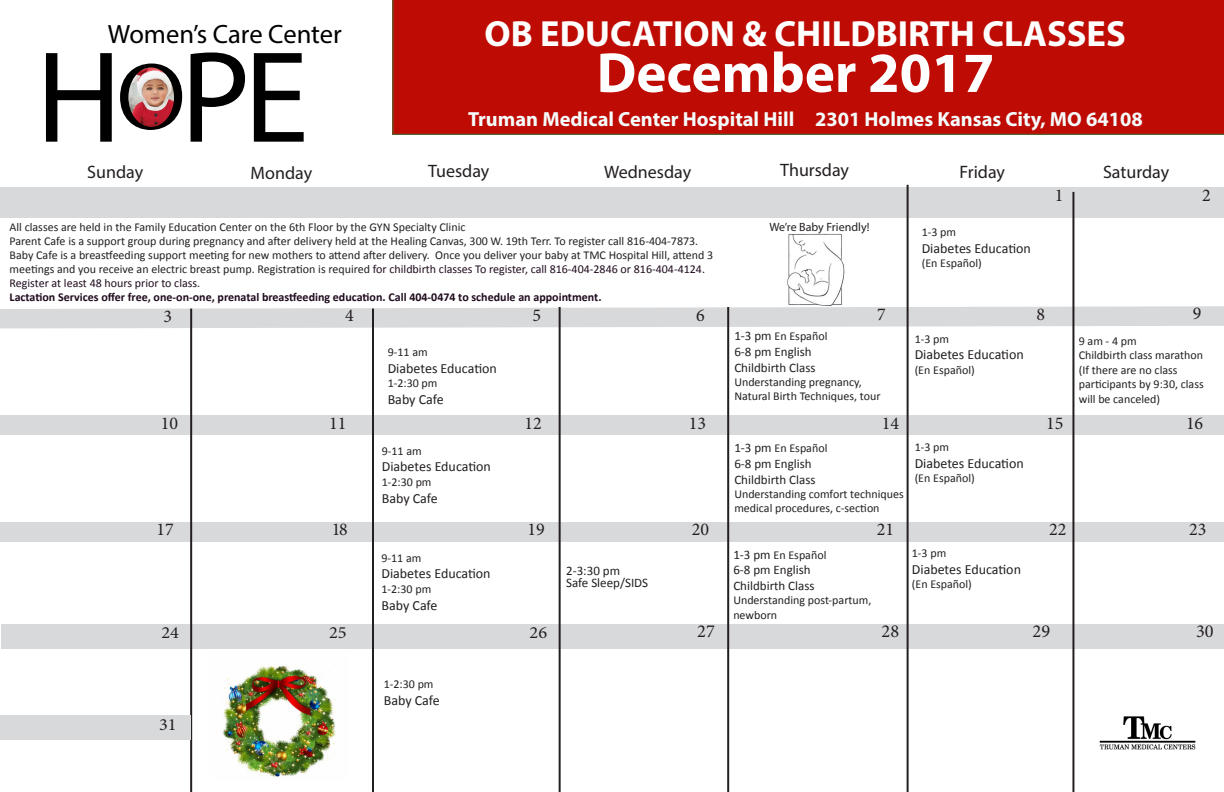
<style>
.page{position:relative;width:1224px;height:792px;background:#fff}
.page>*{position:absolute;margin:0;border:0;box-sizing:border-box;transform-origin:0 0}
.t1{font:131.3px "Myriad Pro";color:#000}
.t2{font:700 57px "Myriad Pro";color:#fff}
.t3{font:700 36.5px "Myriad Pro";color:#fff}
.t4{font:26.5px "Myriad Pro";color:#000}
.t5{font:700 20.5px "Myriad Pro";color:#f6fbfb}
.t6{font:18.4px "Minion Pro";color:#231f20}
.t7{font:18px "Myriad Pro";color:#231f20}
.t8{font:18px "Minion Pro";color:#231f20}
.t9{font:17.1px "Minion Pro";color:#231f20;scale:1.08 1}
.t10{font:14px "Calibri";color:#231f20}
.t11{font:13px "Calibri";color:#231f20}
.t12{font:12px/14px "Calibri";color:#231f20}
.t13{font:700 12px "Calibri";color:#1f0b1e}
.t14{font:12px "Myriad Pro";color:#231f20}
.s1{color:#1f0b1e}
.s2{font-size:13px}
</style>
<div class="page">
<div style="left:2px;top:624px;width:1222px;height:24px;background:#d8d9db"></div>
<svg style="left:0;top:306px;width:1224px;height:22px"></svg>
<div style="left:0;top:416px;width:1224px;height:19px;background:#d8d9db"></div>
<div style="left:0;top:522px;width:1224px;height:19px;background:#d8d9db"></div>
<div style="left:0;top:187px;width:1224px;height:31px;background:#d8d9db"></div>
<div style="left:392px;top:0;width:832px;height:135px;background:#be0b03"></div>
<hr style="left:727px;top:306px;width:2px;height:486px;background:#231f20">
<hr style="left:372px;top:309px;width:2px;height:483px;background:#231f20">
<hr style="left:559px;top:306px;width:2px;height:486px;background:#231f20">
<hr style="left:907px;top:185px;width:2px;height:607px;background:#231f20">
<hr style="left:1072px;top:192px;width:2px;height:600px;background:#231f20">
<img style="left:787px;top:234px;width:58px;height:71px">
<img style="left:128px;top:68px;width:46px;height:59px">
<img style="left:1099px;top:716px;width:97px;height:34px">
<hr style="left:190px;top:309px;width:2px;height:483px;background:#231f20">
<div style="left:0;top:715px;width:190px;height:25px;background:#d8d9db"></div>
<img style="left:222px;top:663px;width:114px;height:114px">
<p class="t4" style="left:108px;top:18px;width:236px">Women’s Care Center</p>
<p class="t3" style="left:485px;top:10px;width:643px">OB EDUCATION &amp; CHILDBIRTH CLASSES</p>
<p class="t2" style="left:597px;top:36px;width:399px">December 2017</p>
<p class="t1" style="left:36px;top:17px;width:274px">HoPE</p>
<p class="t7" style="left:251px;top:162px;width:63px">Monday</p>
<p class="t5" style="left:468px;top:105px;width:676px">Truman Medical Center Hospital Hill 2301 Holmes Kansas City, MO 64108</p>
<p class="t7" style="left:428px;top:160px;width:63px">Tuesday</p>
<p class="t7" style="left:604px;top:161px;width:89px">Wednesday</p>
<p class="t7" style="left:780px;top:158px;width:70px">Thursday</p>
<p class="t7" style="left:959px;top:160px;width:47px">Friday</p>
<p class="t7" style="left:87px;top:161px;width:57px">Sunday</p>
<p class="t7" style="left:1103px;top:161px;width:68px">Saturday</p>
<p class="t12" style="left:10px;top:220px;width:457px">All classes are held in the Family Education Center on the 6th Floor by the GYN Specialty Clinic</p>
<p class="t12" style="left:10px;top:234px;width:690px">Parent Cafe is a support group during pregnancy and after delivery held at the Healing Canvas, 300 W. 19th Terr. To register call 816-404-7873.</p>
<p class="t12" style="left:10px;top:248px;width:705px">Baby Cafe is a breastfeeding support meeting for new mothers to attend after delivery. Once you deliver your baby at TMC Hospital Hill, attend 3 meetings and you receive an electric breast pump. Registration is required <span class="s1">for childbirth classes To register, call 816-404-2846 or 816-404-4124.<br>Register at least 48 hours prior to class.</span></p>
<p class="t13" style="left:10px;top:289px;width:594px">Lactation Services offer free, one-on-one, prenatal breastfeeding education. Call 404-0474 to schedule an appointment.</p>
<p class="t14" style="left:769px;top:219px;width:102px">We’re Baby Friendly!</p>
<p class="t12" style="left:922px;top:225px;width:36px">1-3 pm</p>
<p class="t10" style="left:922px;top:239px;width:111px">Diabetes Education</p>
<p class="t12" style="left:922px;top:256px;width:62px">(En Español)</p>
<p class="t8" style="left:1055px;top:183px;width:10px">1</p>
<p class="t8" style="left:1202px;top:183px;width:10px">2</p>
<p class="t8" style="left:163px;top:304px;width:10px">3</p>
<p class="t8" style="left:345px;top:303px;width:10px">4</p>
<p class="t8" style="left:533px;top:303px;width:10px">5</p>
<p class="t8" style="left:696px;top:303px;width:10px">6</p>
<p class="t8" style="left:877px;top:302px;width:10px">7</p>
<p class="t8" style="left:1037px;top:302px;width:10px">8</p>
<p class="t8" style="left:1193px;top:302px;width:10px">9</p>
<p class="t12" style="left:388px;top:345px;width:41px">9-11 am</p>
<p class="t10" style="left:388px;top:360px;width:111px">Diabetes Education</p>
<p class="t12" style="left:388px;top:377px;width:51px">1-2:30 pm</p>
<p class="t10" style="left:388px;top:391px;width:58px">Baby Cafe</p>
<p class="t12" style="left:734px;top:329px;width:95px"><span class="s2">1-3 pm</span> En Español</p>
<p class="t11" style="left:734px;top:343px;width:79px">6-8 pm English</p>
<p class="t11" style="left:734px;top:359px;width:83px">Childbirth Class</p>
<p class="t12" style="left:734px;top:375px;width:148px;line-height:14.4px">Understanding pregnancy,<br>Natural Birth Techniques, tour</p>
<p class="t12" style="left:915px;top:332px;width:36px">1-3 pm</p>
<p class="t10" style="left:915px;top:346px;width:111px">Diabetes Education</p>
<p class="t12" style="left:915px;top:363px;width:62px">(En Español)</p>
<p class="t12" style="left:1079px;top:334px;width:59px">9 am - 4 pm</p>
<p class="t12" style="left:1079px;top:348px;width:126px">Childbirth class marathon</p>
<p class="t12" style="left:1079px;top:363px;width:100px">(If there are no class</p>
<p class="t12" style="left:1079px;top:377px;width:126px">participants by 9:30, class</p>
<p class="t12" style="left:1079px;top:392px;width:83px">will be canceled)</p>
<p class="t8" style="left:161px;top:411px;width:19px">10</p>
<p class="t8" style="left:329px;top:411px;width:19px">11</p>
<p class="t8" style="left:524px;top:411px;width:19px">12</p>
<p class="t8" style="left:689px;top:411px;width:19px">13</p>
<p class="t8" style="left:882px;top:411px;width:19px">14</p>
<p class="t8" style="left:1046px;top:411px;width:19px">15</p>
<p class="t8" style="left:1186px;top:411px;width:19px">16</p>
<p class="t12" style="left:382px;top:444px;width:41px">9-11 am</p>
<p class="t10" style="left:382px;top:458px;width:111px">Diabetes Education</p>
<p class="t12" style="left:382px;top:475px;width:51px">1-2:30 pm</p>
<p class="t10" style="left:382px;top:489px;width:58px">Baby Cafe</p>
<p class="t12" style="left:734px;top:441px;width:95px"><span class="s2">1-3 pm</span> En Español</p>
<p class="t11" style="left:734px;top:455px;width:79px">6-8 pm English</p>
<p class="t11" style="left:734px;top:471px;width:83px">Childbirth Class</p>
<p class="t12" style="left:734px;top:487px;width:171px">Understanding comfort techniques</p>
<p class="t12" style="left:734px;top:501px;width:147px">medical procedures, c-section</p>
<p class="t12" style="left:915px;top:440px;width:36px">1-3 pm</p>
<p class="t10" style="left:915px;top:455px;width:111px">Diabetes Education</p>
<p class="t12" style="left:915px;top:471px;width:62px">(En Español)</p>
<p class="t8" style="left:157px;top:517px;width:19px">17</p>
<p class="t8" style="left:333px;top:517px;width:16px">18</p>
<p class="t8" style="left:528px;top:517px;width:19px">19</p>
<p class="t8" style="left:692px;top:517px;width:19px">20</p>
<p class="t8" style="left:877px;top:517px;width:19px">21</p>
<p class="t8" style="left:1049px;top:517px;width:19px">22</p>
<p class="t8" style="left:1189px;top:517px;width:19px">23</p>
<p class="t12" style="left:381px;top:551px;width:41px">9-11 am</p>
<p class="t10" style="left:381px;top:565px;width:111px">Diabetes Education</p>
<p class="t12" style="left:381px;top:582px;width:51px">1-2:30 pm</p>
<p class="t10" style="left:381px;top:596px;width:58px">Baby Cafe</p>
<p class="t11" style="left:566px;top:563px;width:55px">2-3:30 pm</p>
<p class="t11" style="left:566px;top:575px;width:84px">Safe Sleep/SIDS</p>
<p class="t12" style="left:733px;top:548px;width:95px"><span class="s2">1-3 pm</span> En Español</p>
<p class="t11" style="left:733px;top:562px;width:79px">6-8 pm English</p>
<p class="t11" style="left:733px;top:578px;width:83px">Childbirth Class</p>
<p class="t12" style="left:733px;top:594px;width:140px">Understanding post-partum,</p>
<p class="t12" style="left:733px;top:608px;width:45px">newborn</p>
<p class="t12" style="left:912px;top:546px;width:36px">1-3 pm</p>
<p class="t10" style="left:912px;top:560px;width:111px">Diabetes Education</p>
<p class="t12" style="left:912px;top:577px;width:62px">(En Español)</p>
<p class="t9" style="left:161px;top:621px;width:18px">24</p>
<p class="t9" style="left:329px;top:621px;width:18px">25</p>
<p class="t9" style="left:530px;top:621px;width:18px">26</p>
<p class="t6" style="left:697px;top:619px;width:19px">27</p>
<p class="t6" style="left:882px;top:619px;width:19px">28</p>
<p class="t6" style="left:1033px;top:619px;width:19px">29</p>
<p class="t6" style="left:1196px;top:619px;width:19px">30</p>
<p class="t9" style="left:159px;top:713px;width:18px">31</p>
<p class="t12" style="left:384px;top:677px;width:51px">1-2:30 pm</p>
<p class="t10" style="left:384px;top:691px;width:58px">Baby Cafe</p>
</div>
